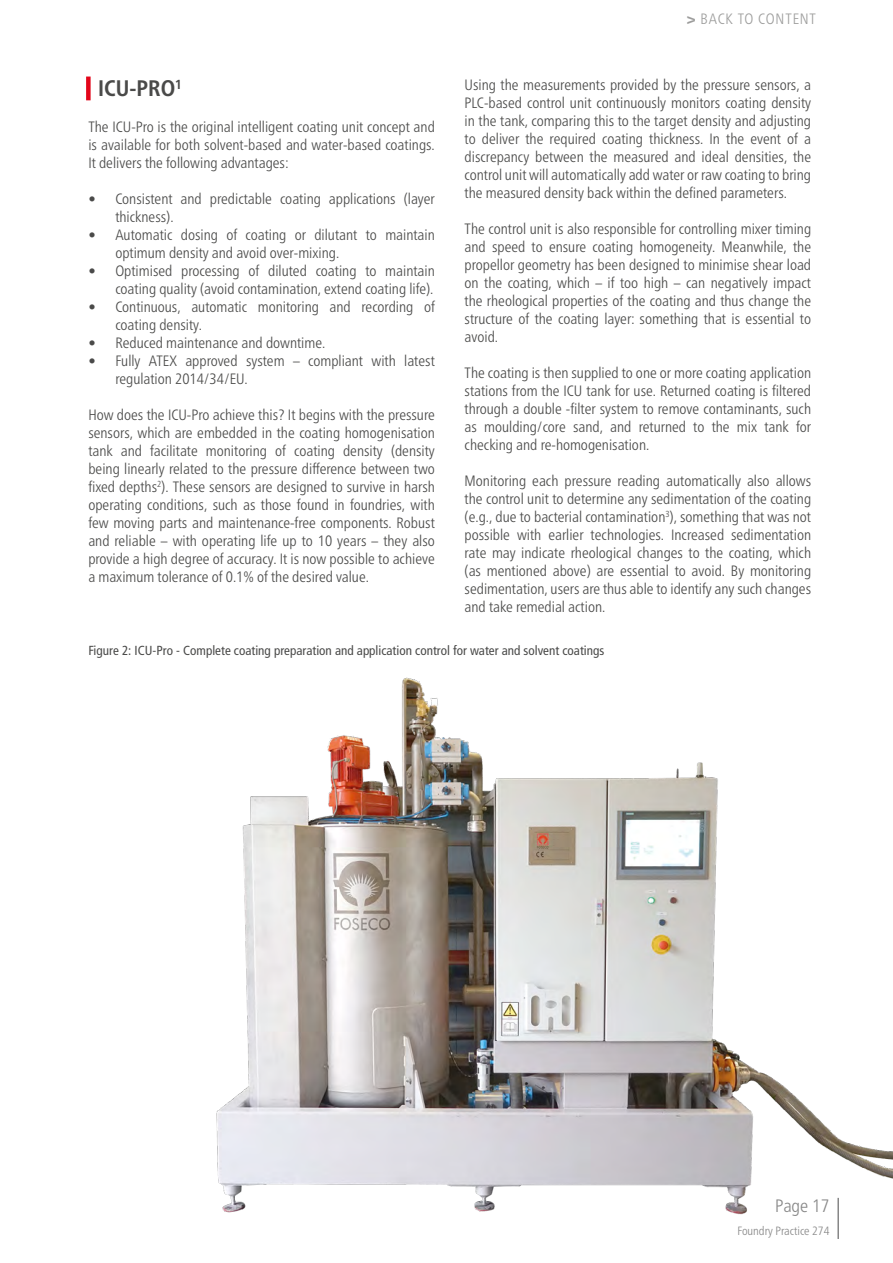
<style>
.page{position:relative;width:893px;height:1263px;background:#fff}
.page>*{position:absolute;margin:0;border:0;box-sizing:border-box;transform-origin:0 0}
.t1{font:700 condensed 22.5px "Frutiger Neue LTW1 G";color:#4a4a49}
.t2{font:300 condensed 18px "Frutiger Neue LTW1 G";color:#878787}
.t3{font:300 condensed 15px/18px "Frutiger Neue LTW1 G";color:#4a4a49;text-align:justify}
.t4{font:300 condensed 15px "Frutiger Neue LTW1 G";letter-spacing:.055em;color:#9d9d9c}
.t5{font:condensed 13.2px "Frutiger LT";color:#4a4a49}
.t6{font:300 condensed 12px "Frutiger Neue LTW1 G";color:#878787}
.s1{font-weight:700}
</style>
<div class="page">
<hr style="left:837px;top:1198px;width:2px;height:41px;background:#878787">
<div style="left:86px;top:77px;width:5px;height:23px;background:#e3051a"></div>
<img style="left:216px;top:677px;width:676px;height:547px">
<p class="t4" style="left:687px;top:10px;width:131px"><span class="s1">&gt;</span> BACK TO CONTENT</p>
<p class="t3" style="left:465px;top:76px;width:348px">Using the measurements provided by the pressure sensors, a PLC-based control unit continuously monitors coating density in the tank, comparing this to the target density and adjusting to deliver the required coating thickness. In the event of a discrepancy between the measured and ideal densities, the control unit will automatically add water or raw coating to bring the measured density back within the defined parameters.</p>
<p class="t3" style="left:465px;top:220px;width:348px">The control unit is also responsible for controlling mixer timing and speed to ensure coating homogeneity. Meanwhile, the propellor geometry has been designed to minimise shear load on the coating, which – if too high – can negatively impact the rheological properties of the coating and thus change the structure of the coating layer: something that is essential to avoid.</p>
<p class="t3" style="left:465px;top:364px;width:348px">The coating is then supplied to one or more coating application stations from the ICU tank for use. Returned coating is filtered through a double -filter system to remove contaminants, such as moulding/core sand, and returned to the mix tank for checking and re-homogenisation.</p>
<p class="t3" style="left:465px;top:472px;width:348px">Monitoring each pressure reading automatically also allows the control unit to determine any sedimentation of the coating (e.g., due to bacterial contamination<sup>3</sup>), something that was not possible with earlier technologies. Increased sedimentation rate may indicate rheological changes to the coating, which (as mentioned above) are essential to avoid. By monitoring sedimentation, users are thus able to identify any such changes and take remedial action.</p>
<p class="t5" style="left:88px;top:643px;width:517px">Figure 2: ICU-Pro - Complete coating preparation and application control for water and solvent coatings</p>
<h1 class="t1" style="left:98px;top:75px;width:85px">ICU-PRO<sup>1</sup></h1>
<p class="t3" style="left:88px;top:118px;width:348px">The ICU-Pro is the original intelligent coating unit concept and is available for both solvent-based and water-based coatings.<br>It delivers the following advantages:</p>
<p class="t3" style="left:115px;top:190px;width:321px;text-indent:-27px">• Consistent and predictable coating applications (layer thickness).</p>
<p class="t3" style="left:115px;top:226px;width:321px;text-indent:-27px">• Automatic dosing of coating or dilutant to maintain optimum density and avoid over-mixing.</p>
<p class="t3" style="left:88px;top:262px;width:348px;text-align:right">• Optimised processing of diluted coating to maintain coating quality (avoid contamination, extend coating life).</p>
<p class="t3" style="left:115px;top:298px;width:321px;text-indent:-27px">• Continuous, automatic monitoring and recording of coating density.</p>
<p class="t3" style="left:88px;top:334px;width:239px">• Reduced maintenance and downtime.</p>
<p class="t3" style="left:115px;top:352px;width:321px;text-indent:-27px">• Fully ATEX approved system – compliant with latest regulation 2014/34/EU.</p>
<p class="t3" style="left:88px;top:406px;width:348px">How does the ICU-Pro achieve this? It begins with the pressure sensors, which are embedded in the coating homogenisation tank and facilitate monitoring of coating density (density being linearly related to the pressure difference between two fixed depths<sup>2</sup>). These sensors are designed to survive in harsh operating conditions, such as those found in foundries, with few moving parts and maintenance-free components. Robust and reliable – with operating life up to 10 years – they also provide a high degree of accuracy. It is now possible to achieve a maximum tolerance of 0.1% of the desired value.</p>
<p class="t2" style="left:775px;top:1195px;width:56px">Page 17</p>
<p class="t6" style="left:737px;top:1224px;width:93px">Foundry Practice 274</p>
</div>
